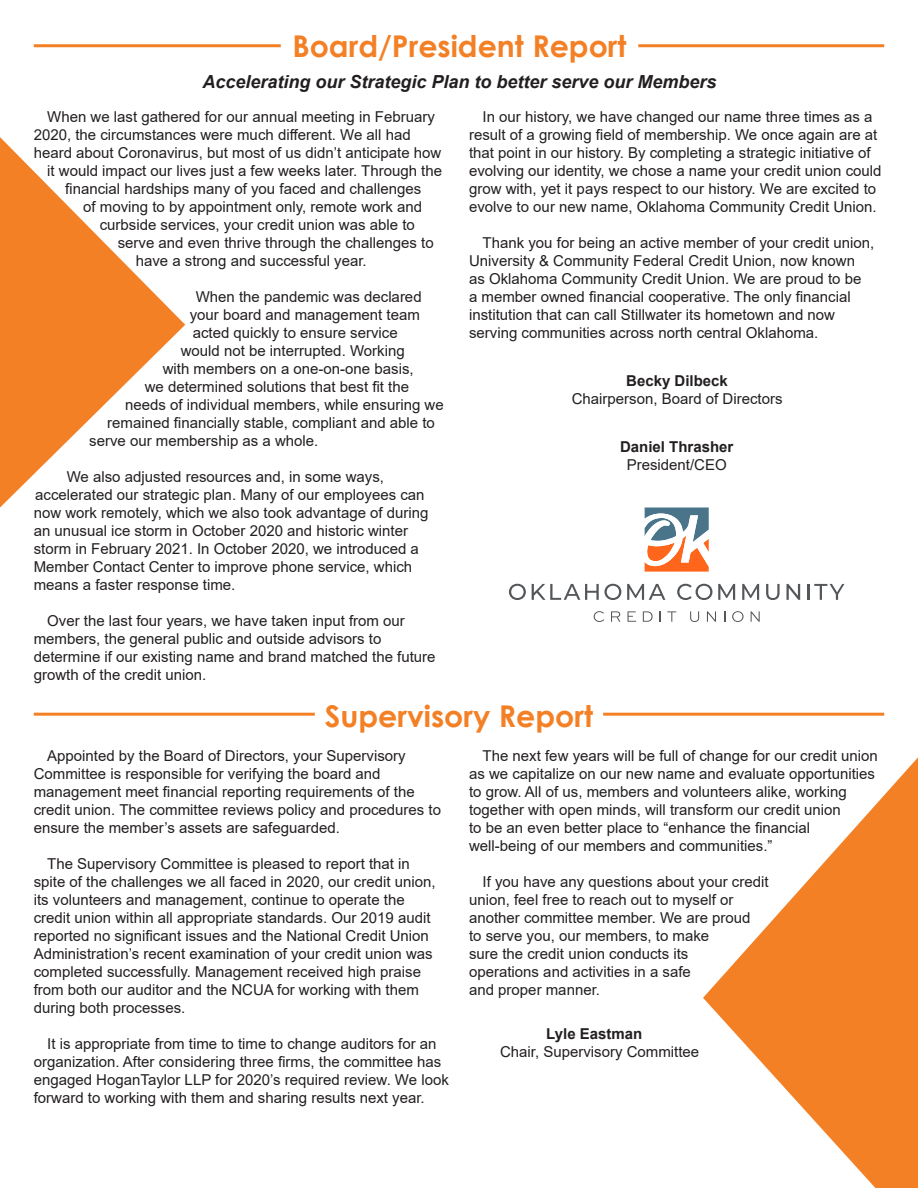
<style>
.page{position:relative;width:918px;height:1188px;background:#fff}
.page>*{position:absolute;margin:0;border:0;box-sizing:border-box;transform-origin:0 0}
.t1{font:700 30px "Century Gothic";color:#f48026}
.t2{font:italic 700 18px "Arial";color:#231f20}
.t3{font:15px/18px "Arial";color:#231f20}
.t4{font:700 15px "Arial";color:#231f20}
</style>
<div class="page">
<svg style="left:703px;top:757px;width:215px;height:431px;fill:#f48026"></svg>
<svg style="left:0;top:137px;width:185px;height:371px"></svg>
<hr style="left:34px;top:713px;width:281px;height:3px;background:#f48026">
<hr style="left:603px;top:713px;width:281px;height:3px;background:#f48026">
<hr style="left:34px;top:44px;width:247px;height:3px;background:#f48026">
<hr style="left:638px;top:44px;width:246px;height:3px;background:#f48026">
<svg style="left:645px;top:508px;width:64px;height:64px"></svg>
<svg style="left:509px;top:584px;width:17px;height:16px"></svg>
<svg style="left:532px;top:584px;width:89px;height:16px"></svg>
<svg style="left:627px;top:584px;width:38px;height:16px"></svg>
<svg style="left:677px;top:584px;width:35px;height:16px"></svg>
<svg style="left:718px;top:584px;width:17px;height:16px"></svg>
<svg style="left:742px;top:584px;width:17px;height:16px"></svg>
<svg style="left:766px;top:584px;width:14px;height:16px"></svg>
<svg style="left:787px;top:584px;width:13px;height:16px"></svg>
<hr style="left:807px;top:584px;width:3px;height:16px;background:#54575a">
<svg style="left:814px;top:584px;width:30px;height:16px"></svg>
<svg style="left:594px;top:611px;width:10px;height:11px"></svg>
<svg style="left:611px;top:611px;width:9px;height:11px"></svg>
<svg style="left:628px;top:611px;width:8px;height:11px"></svg>
<svg style="left:643px;top:611px;width:10px;height:11px"></svg>
<svg style="left:667px;top:611px;width:9px;height:11px"></svg>
<svg style="left:690px;top:611px;width:9px;height:11px"></svg>
<svg style="left:707px;top:611px;width:9px;height:11px"></svg>
<svg style="left:732px;top:611px;width:12px;height:11px"></svg>
<svg style="left:751px;top:611px;width:9px;height:11px"></svg>
<p class="t1" style="left:292px;top:23px;width:336px">Board/President Report</p>
<p class="t2" style="left:202px;top:70px;width:516px">Accelerating our Strategic Plan to better serve our Members</p>
<p class="t3" style="left:47px;top:108px;width:389px">When we last gathered for our annual meeting in February</p>
<p class="t3" style="left:34px;top:126px;width:379px">2020, the circumstances were much different. We all had</p>
<p class="t3" style="left:34px;top:144px;width:409px">heard about Coronavirus, but most of us didn’t anticipate how</p>
<p class="t3" style="left:47px;top:162px;width:396px">it would impact our lives just a few weeks later. Through the</p>
<p class="t3" style="left:65px;top:180px;width:358px">financial hardships many of you faced and challenges</p>
<p class="t3" style="left:83px;top:198px;width:341px">of moving to by appointment only, remote work and</p>
<p class="t3" style="left:100px;top:216px;width:317px">curbside services, your credit union was able to</p>
<p class="t3" style="left:118px;top:234px;width:318px">serve and even thrive through the challenges to</p>
<p class="t3" style="left:136px;top:252px;width:232px">have a strong and successful year.</p>
<p class="t3" style="left:196px;top:288px;width:227px">When the pandemic was declared</p>
<p class="t3" style="left:190px;top:306px;width:232px">your board and management team</p>
<p class="t3" style="left:193px;top:324px;width:207px">acted quickly to ensure service</p>
<p class="t3" style="left:181px;top:342px;width:226px">would not be interrupted. Working</p>
<p class="t3" style="left:163px;top:360px;width:252px">with members on a one-on-one basis,</p>
<p class="t3" style="left:145px;top:378px;width:266px">we determined solutions that best fit the</p>
<p class="t3" style="left:125px;top:396px;width:320px">needs of individual members, while ensuring we</p>
<p class="t3" style="left:107px;top:414px;width:329px">remained financially stable, compliant and able to</p>
<p class="t3" style="left:89px;top:432px;width:231px">serve our membership as a whole.</p>
<p class="t3" style="left:34px;top:468px;width:396px;text-indent:33px">We also adjusted resources and, in some ways, accelerated our strategic plan. Many of our employees can now work remotely, which we also took advantage of during an unusual ice storm in October 2020 and historic winter storm in February 2021. In October 2020, we introduced a Member Contact Center to improve phone service, which means a faster response time.</p>
<p class="t3" style="left:34px;top:612px;width:403px;text-indent:14px">Over the last four years, we have taken input from our members, the general public and outside advisors to determine if our existing name and brand matched the future growth of the credit union.</p>
<p class="t3" style="left:469px;top:108px;width:414px;text-indent:14px">In our history, we have changed our name three times as a result of a growing field of membership. We once again are at that point in our history. By completing a strategic initiative of evolving our identity, we chose a name your credit union could grow with, yet it pays respect to our history. We are excited to evolve to our new name, Oklahoma Community Credit Union.</p>
<p class="t3" style="left:469px;top:234px;width:407px;text-indent:14px">Thank you for being an active member of your credit union, University &amp; Community Federal Credit Union, now known as Oklahoma Community Credit Union. We are proud to be<br>a member owned financial cooperative. The only financial institution that can call Stillwater its hometown and now serving communities across north central Oklahoma.</p>
<p class="t4" style="left:626px;top:370px;width:103px">Becky Dilbeck</p>
<p class="t3" style="left:572px;top:389px;width:212px">Chairperson, Board of Directors</p>
<p class="t4" style="left:620px;top:436px;width:115px">Daniel Thrasher</p>
<p class="t3" style="left:627px;top:456px;width:102px">President/CEO</p>
<p class="t1" style="left:325px;top:693px;width:270px">Supervisory Report</p>
<p class="t3" style="left:34px;top:747px;width:409px;text-indent:14px">Appointed by the Board of Directors, your Supervisory Committee is responsible for verifying the board and management meet financial reporting requirements of the credit union. The committee reviews policy and procedures to ensure the member’s assets are safeguarded.</p>
<p class="t3" style="left:34px;top:855px;width:403px;text-indent:14px">The Supervisory Committee is pleased to report that in spite of the challenges we all faced in 2020, our credit union, its volunteers and management, continue to operate the credit union within all appropriate standards. Our 2019 audit reported no significant issues and the National Credit Union Administration’s recent examination of your credit union was completed successfully. Management received high praise from both our auditor and the NCUA for working with them during both processes.</p>
<p class="t3" style="left:34px;top:1035px;width:417px;text-indent:14px">It is appropriate from time to time to change auditors for an organization. After considering three firms, the committee has engaged HoganTaylor LLP for 2020’s required review. We look forward to working with them and sharing results next year.</p>
<p class="t3" style="left:469px;top:747px;width:410px;text-indent:14px">The next few years will be full of change for our credit union as we capitalize on our new name and evaluate opportunities to grow. All of us, members and volunteers alike, working together with open minds, will transform our credit union<br>to be an even better place to “enhance the financial well-being of our members and communities.”</p>
<p class="t3" style="left:469px;top:873px;width:301px;text-indent:14px">If you have any questions about your credit union, feel free to reach out to myself or another committee member. We are proud<br>to serve you, our members, to make<br>sure the credit union conducts its<br>operations and activities in a safe<br>and proper manner.</p>
<p class="t4" style="left:546px;top:1023px;width:98px">Lyle Eastman</p>
<p class="t3" style="left:500px;top:1042px;width:201px">Chair, Supervisory Committee</p>
</div>
